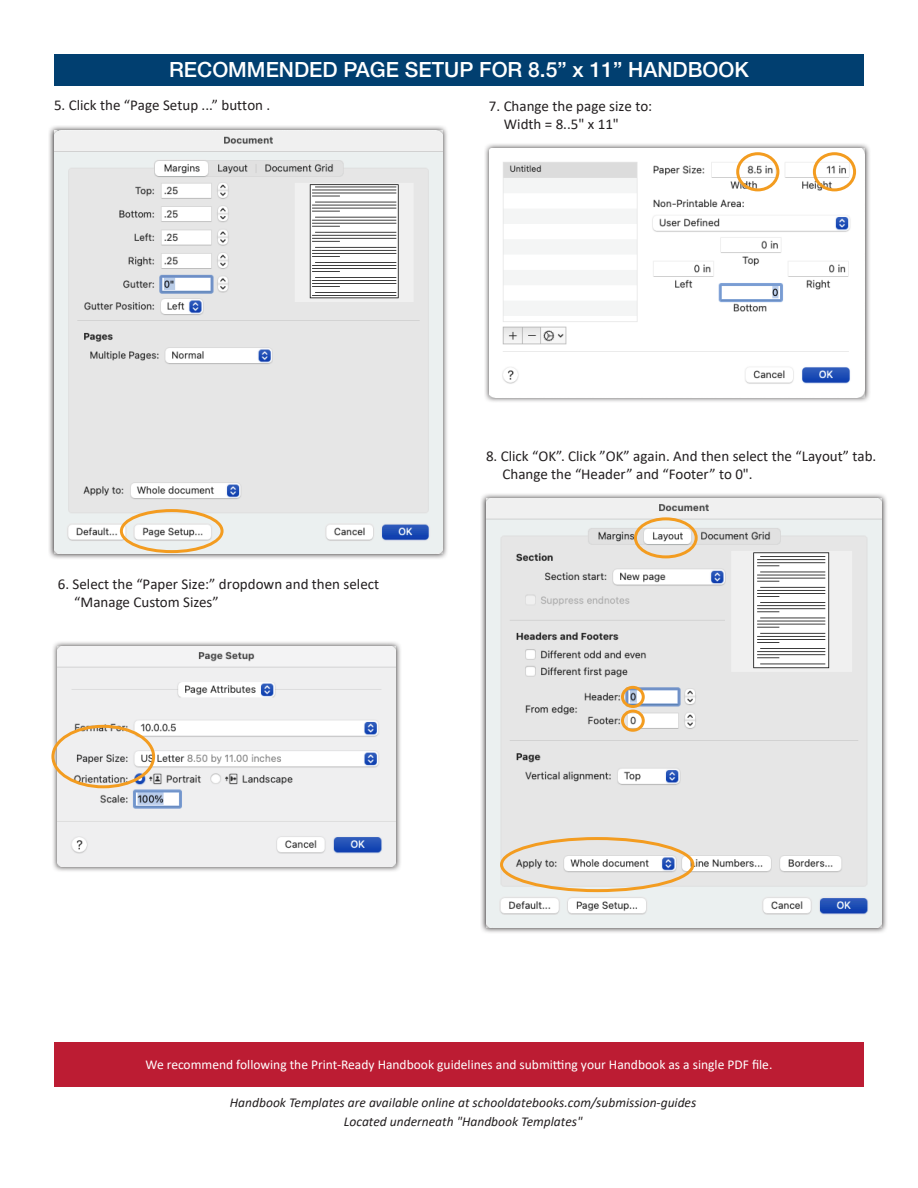
<style>
.page{position:relative;width:918px;height:1188px;background:#fff}
.page>*{position:absolute;margin:0;border:0;box-sizing:border-box;transform-origin:0 0}
.t1{font:500 21px "Helvetica Neue LT Std";color:#fff}
.t2{font:15px/18px "Calibri";color:#231f20}
.t3{font:italic 13.5px/19.5px "Calibri";color:#231f20;text-align:center}
.t4{font:13.5px "Calibri";color:#fff}
</style>
<div class="page">
<svg style="left:52px;top:642px;width:349px;height:229px"></svg>
<img style="left:58px;top:646px;width:338px;height:221px">
<svg style="left:481px;top:494px;width:406px;height:439px"></svg>
<img style="left:486px;top:498px;width:396px;height:430px">
<svg style="left:49px;top:126px;width:398px;height:433px"></svg>
<img style="left:54px;top:131px;width:389px;height:423px">
<div style="left:120px;top:509px;width:104px;height:44px;border:3px solid #f39c20;border-radius:50%"></div>
<div style="left:634px;top:517px;width:64px;height:41px;border:3px solid #f39c20;border-radius:50%"></div>
<div style="left:500px;top:837px;width:194px;height:55px;border:3px solid #f39c20;border-radius:50%"></div>
<div style="left:621px;top:686px;width:24px;height:22px;border:3px solid #f39c20;border-radius:50%"></div>
<div style="left:621px;top:710px;width:24px;height:22px;border:3px solid #f39c20;border-radius:50%"></div>
<div style="left:51px;top:725px;width:104px;height:63px;border:3px solid #f39c20;border-radius:50%"></div>
<div style="left:54px;top:54px;width:810px;height:31px;background:#013f70"></div>
<svg style="left:485px;top:144px;width:385px;height:258px"></svg>
<img style="left:490px;top:148px;width:375px;height:249px">
<div style="left:813px;top:152px;width:43px;height:39px;border:3px solid #f39c20;border-radius:50%"></div>
<div style="left:736px;top:152px;width:43px;height:39px;border:3px solid #f39c20;border-radius:50%"></div>
<div style="left:54px;top:1042px;width:810px;height:45px;background:#bc1c33"></div>
<h1 class="t1" style="left:169px;top:57px;width:581px">RECOMMENDED PAGE SETUP FOR 8.5” x 11” HANDBOOK</h1>
<p class="t2" style="left:504px;top:96px;width:150px;text-indent:-15px">7. Change the page size to:<br>Width = 8..5" x 11"</p>
<p class="t2" style="left:54px;top:96px;width:218px">5. Click the “Page Setup ...” button .</p>
<p class="t2" style="left:74px;top:574px;width:306px;text-indent:-17px">6. Select the “Paper Size:” dropdown and then select “Manage Custom Sizes”</p>
<p class="t2" style="left:502px;top:446px;width:375px;text-indent:-16px">8. Click “OK”. Click ”OK” again. And then select the “Layout” tab.<br>Change the “Header” and “Footer” to 0".</p>
<p class="t4" style="left:146px;top:1055px;width:628px">We recommend following the Print-Ready Handbook guidelines and submitting your Handbook as a single PDF file.</p>
<p class="t3" style="left:230px;top:1092px;width:468px">Handbook Templates are available online at schooldatebooks.com/submission-guides<br>Located underneath "Handbook Templates"</p>
</div>
